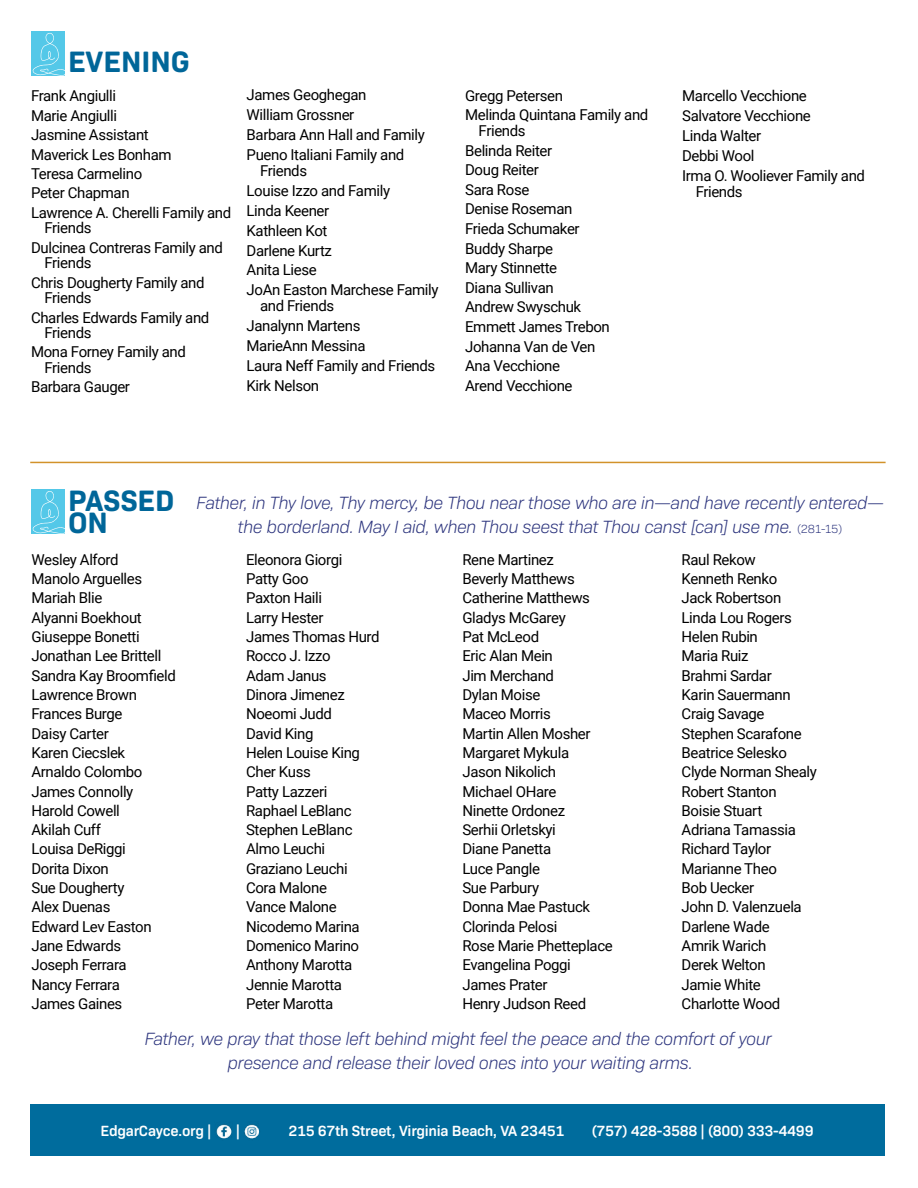
<style>
.page{position:relative;width:918px;height:1188px;background:#fff}
.page>*{position:absolute;margin:0;border:0;box-sizing:border-box;transform-origin:0 0}
.t1{font:700 30px/22.5px "Bio Sans Soft";color:#069}
.t2{font:italic 300 18px/24px "Bio Sans Soft";letter-spacing:-.03em;color:#2d357e;text-align:center}
.t3{font:15px/19.4px "Roboto";letter-spacing:-.025em;color:#000}
.t4{font:600 15px "Bio Sans Soft";letter-spacing:-.02em;color:#fff}
.s1{font-style:normal;font-size:12px}
</style>
<div class="page">
<div style="left:32px;top:489px;width:33px;height:45px;background:#54c8e8"></div>
<svg style="left:32px;top:491px;width:33px;height:43px"></svg>
<div style="left:32px;top:31px;width:33px;height:45px;background:#54c8e8"></div>
<svg style="left:32px;top:33px;width:33px;height:43px"></svg>
<hr style="left:30px;top:462px;width:856px;height:1px;background:#d2922a">
<div style="left:30px;top:1104px;width:855px;height:52px;background:#006c9d"></div>
<img style="left:216px;top:1124px;width:16px;height:15px">
<img style="left:244px;top:1124px;width:15px;height:15px">
<h1 class="t1" style="left:68px;top:48px;width:123px">EVENING</h1>
<p class="t3" style="left:31px;top:86px;width:202px">Frank Angiulli<br>Marie Angiulli<br>Jasmine Assistant<br>Maverick Les Bonham<br>Teresa Carmelino<br>Peter Chapman<br>Lawrence A. Cherelli Family and</p>
<p class="t3" style="left:31px;top:218px;width:193px;text-indent:14px">Friends<br>Dulcinea Contreras Family and</p>
<p class="t3" style="left:31px;top:253px;width:175px;text-indent:14px">Friends<br>Chris Dougherty Family and</p>
<p class="t3" style="left:31px;top:287px;width:180px;text-indent:14px">Friends<br>Charles Edwards Family and</p>
<p class="t3" style="left:31px;top:322px;width:156px;text-indent:14px">Friends<br>Mona Forney Family and</p>
<p class="t3" style="left:31px;top:357px;width:101px;text-indent:14px">Friends<br>Barbara Gauger</p>
<p class="t3" style="left:247px;top:85px;width:180px;line-height:20px">James Geoghegan<br>William Grossner<br>Barbara Ann Hall and Family<br>Pueno Italiani Family and</p>
<p class="t3" style="left:247px;top:160px;width:193px;line-height:20px;text-indent:14px">Friends<br>Louise Izzo and Family<br>Linda Keener<br>Kathleen Kot<br>Darlene Kurtz<br>Anita Liese<br>JoAn Easton Marchese Family</p>
<p class="t3" style="left:247px;top:295px;width:190px;line-height:20px;text-indent:14px">and Friends<br>Janalynn Martens<br>MarieAnn Messina<br>Laura Neff Family and Friends<br>Kirk Nelson</p>
<p class="t3" style="left:465px;top:85px;width:185px">Gregg Petersen<br>Melinda Quintana Family and</p>
<p class="t3" style="left:465px;top:120px;width:146px;text-indent:14px">Friends<br>Belinda Reiter<br>Doug Reiter<br>Sara Rose<br>Denise Roseman<br>Frieda Schumaker<br>Buddy Sharpe<br>Mary Stinnette<br>Diana Sullivan<br>Andrew Swyschuk<br>Emmett James Trebon<br>Johanna Van de Ven<br>Ana Vecchione<br>Arend Vecchione</p>
<p class="t3" style="left:682px;top:85px;width:184px;line-height:20px">Marcello Vecchione<br>Salvatore Vecchione<br>Linda Walter<br>Debbi Wool<br>Irma O. Wooliever Family and</p>
<p class="t3" style="left:696px;top:181px;width:48px">Friends</p>
<h1 class="t1" style="left:68px;top:487px;width:108px">PASSED<br>ON</h1>
<p class="t3" style="left:32px;top:549px;width:146px">Wesley Alford<br>Manolo Arguelles<br>Mariah Blie<br>Alyanni Boekhout<br>Giuseppe Bonetti<br>Jonathan Lee Brittell<br>Sandra Kay Broomfield<br>Lawrence Brown<br>Frances Burge<br>Daisy Carter<br>Karen Ciecslek<br>Arnaldo Colombo<br>James Connolly<br>Harold Cowell<br>Akilah Cuff<br>Louisa DeRiggi<br>Dorita Dixon<br>Sue Dougherty<br>Alex Duenas<br>Edward Lev Easton<br>Jane Edwards<br>Joseph Ferrara<br>Nancy Ferrara<br>James Gaines</p>
<p class="t2" style="left:144px;top:1025px;width:629px">Father, we pray that those left behind might feel the peace and the comfort of your presence and release their loved ones into your waiting arms.</p>
<p class="t2" style="left:196px;top:489px;width:689px">Father, in Thy love, Thy mercy, be Thou near those who are in—and have recently entered— the borderland. May I aid, when Thou seest that Thou canst [can] use me. <span class="s1">(281-15)</span></p>
<p class="t3" style="left:246px;top:549px;width:135px">Eleonora Giorgi<br>Patty Goo<br>Paxton Haili<br>Larry Hester<br>James Thomas Hurd<br>Rocco J. Izzo<br>Adam Janus<br>Dinora Jimenez<br>Noeomi Judd<br>David King<br>Helen Louise King<br>Cher Kuss<br>Patty Lazzeri<br>Raphael LeBlanc<br>Stephen LeBlanc<br>Almo Leuchi<br>Graziano Leuchi<br>Cora Malone<br>Vance Malone<br>Nicodemo Marina<br>Domenico Marino<br>Anthony Marotta<br>Jennie Marotta<br>Peter Marotta</p>
<p class="t3" style="left:462px;top:549px;width:152px">Rene Martinez<br>Beverly Matthews<br>Catherine Matthews<br>Gladys McGarey<br>Pat McLeod<br>Eric Alan Mein<br>Jim Merchand<br>Dylan Moise<br>Maceo Morris<br>Martin Allen Mosher<br>Margaret Mykula<br>Jason Nikolich<br>Michael OHare<br>Ninette Ordonez<br>Serhii Orletskyi<br>Diane Panetta<br>Luce Pangle<br>Sue Parbury<br>Donna Mae Pastuck<br>Clorinda Pelosi<br>Rose Marie Phetteplace<br>Evangelina Poggi<br>James Prater<br>Henry Judson Reed</p>
<p class="t3" style="left:682px;top:549px;width:137px">Raul Rekow<br>Kenneth Renko<br>Jack Robertson<br>Linda Lou Rogers<br>Helen Rubin<br>Maria Ruiz<br>Brahmi Sardar<br>Karin Sauermann<br>Craig Savage<br>Stephen Scarafone<br>Beatrice Selesko<br>Clyde Norman Shealy<br>Robert Stanton<br>Boisie Stuart<br>Adriana Tamassia<br>Richard Taylor<br>Marianne Theo<br>Bob Uecker<br>John D. Valenzuela<br>Darlene Wade<br>Amrik Warich<br>Derek Welton<br>Jamie White<br>Charlotte Wood</p>
<p class="t4" style="left:101px;top:1120px;width:113px">EdgarCayce.org |</p>
<p class="t4" style="left:236px;top:1120px;width:6px">|</p>
<p class="t4" style="left:288px;top:1120px;width:277px">215 67th Street, Virginia Beach, VA 23451</p>
<p class="t4" style="left:592px;top:1120px;width:223px">(757) 428-3588 | (800) 333-4499</p>
</div>
